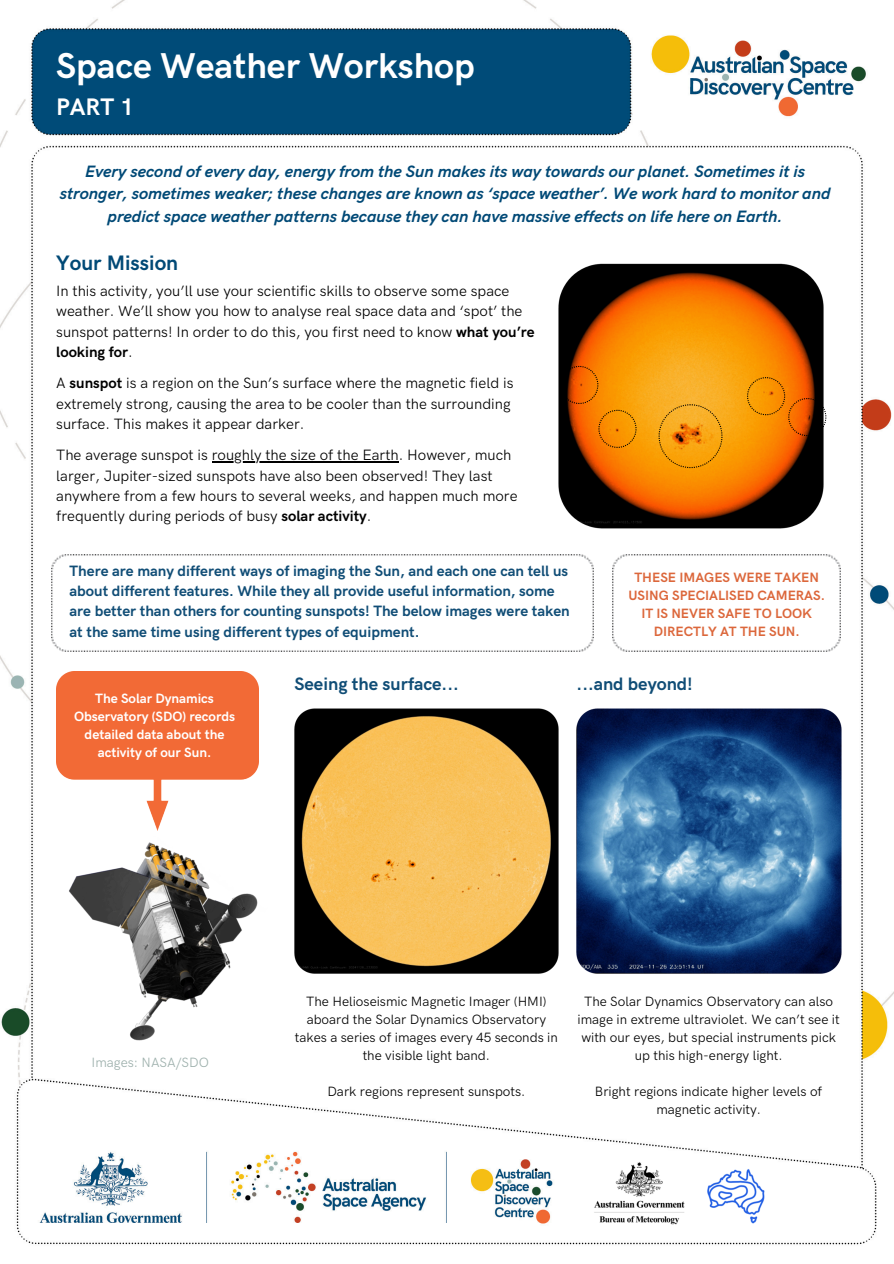
<style>
.page{position:relative;width:894px;height:1264px;background:#fff}
.page>*{position:absolute;margin:0;border:0;box-sizing:border-box;transform-origin:0 0}
.t1{font:700 36px "HK Grotesk Pro";color:#fff}
.t2{font:700 24px "HK Grotesk Pro";color:#fff}
.t3{font:700 21px "HK Grotesk Pro";color:#004976}
.t4{font:700 18px "HK Grotesk Pro";color:#104d76}
.t5{font:italic 700 16.5px/22.5px "HK Grotesk Pro";color:#004976;text-align:center}
.t6{font:15px/20.2px "HK Grotesk Pro";color:#000}
.t7{font:700 15px/20.2px "HK Grotesk Pro";color:#104d76}
.t8{font:13.5px/18px "HK Grotesk Pro";color:#000;text-align:center}
.t9{font:700 13.5px/18px "HK Grotesk Pro";color:#dc673b;text-align:center}
.t10{font:700 13.5px/18px "HK Grotesk Pro";color:#fff;text-align:center}
.t11{font:13.5px "HK Grotesk Pro";color:#9db0ac}
.s1{font-weight:700}
</style>
<div class="page">
<img style="left:0;top:0;width:893px;height:1245px">
<img style="left:593px;top:1160px;width:172px;height:64px">
<img style="left:558px;top:264px;width:264px;height:264px">
<img style="left:52px;top:554px;width:541px;height:97px">
<img style="left:612px;top:554px;width:228px;height:97px">
<img style="left:576px;top:708px;width:265px;height:265px">
<img style="left:294px;top:708px;width:265px;height:265px">
<img style="left:42px;top:836px;width:225px;height:210px">
<img style="left:56px;top:671px;width:203px;height:159px">
<svg style="left:658px;top:404px;width:64px;height:64px;background:#ef9c14"></svg>
<hr style="left:212px;top:461px;width:186px;height:1px;background:#000">
<svg style="left:598px;top:410px;width:38px;height:38px"></svg>
<svg style="left:560px;top:366px;width:38px;height:38px"></svg>
<svg style="left:746px;top:377px;width:80px;height:59px;background:#cc6e08"></svg>
<p class="t1" style="left:56px;top:46px;width:420px">Space Weather Workshop</p>
<h1 class="t2" style="left:56px;top:94px;width:79px">PART 1</h1>
<h2 class="t5" style="left:60px;top:160px;width:772px">Every second of every day, energy from the Sun makes its way towards our planet. Sometimes it is stronger, sometimes weaker; these changes are known as ‘space weather’. We work hard to monitor and predict space weather patterns because they can have massive effects on life here on Earth.</h2>
<h4 class="t3" style="left:56px;top:251px;width:123px">Your Mission</h4>
<h3 class="t6" style="left:56px;top:281px;width:480px">In this activity, you’ll use your scientific skills to observe some space weather. We’ll show you how to analyse real space data and ‘spot’ the sunspot patterns! In order to do this, you first need to know <span class="s1">what you’re looking for</span>.</h3>
<p class="t6" style="left:56px;top:373px;width:458px">A <span class="s1">sunspot</span> is a region on the Sun’s surface where the magnetic field is extremely strong, causing the area to be cooler than the surrounding surface. This makes it appear darker.</p>
<p class="t6" style="left:56px;top:445px;width:456px">The average sunspot is roughly the size of the Earth. However, much</p>
<p class="t6" style="left:56px;top:466px;width:462px">larger, Jupiter-sized sunspots have also been observed! They last anywhere from a few hours to several weeks, and happen much more frequently during periods of busy <span class="s1">solar activity</span>.</p>
<p class="t7" style="left:70px;top:561px;width:501px">There are many different ways of imaging the Sun, and each one can tell us about different features. While they all provide useful information, some are better than others for counting sunspots! The below images were taken at the same time using different types of equipment.</p>
<p class="t9" style="left:628px;top:569px;width:198px">THESE IMAGES WERE TAKEN<br>USING SPECIALISED CAMERAS.<br>IT IS NEVER SAFE TO LOOK<br>DIRECTLY AT THE SUN.</p>
<h6 class="t4" style="left:294px;top:674px;width:166px">Seeing the surface...</h6>
<p class="t4" style="left:576px;top:674px;width:118px">...and beyond!</p>
<h4 class="t10" style="left:74px;top:690px;width:162px">The Solar Dynamics<br>Observatory (SDO) records detailed data about the activity of our Sun.</h4>
<p class="t11" style="left:91px;top:1055px;width:119px">Images: NASA/SDO</p>
<h5 class="t8" style="left:295px;top:992px;width:264px">The Helioseismic Magnetic Imager (HMI) aboard the Solar Dynamics Observatory takes a series of images every 45 seconds in the visible light band.</h5>
<p class="t8" style="left:327px;top:1082px;width:199px">Dark regions represent sunspots.</p>
<h6 class="t8" style="left:577px;top:992px;width:263px">The Solar Dynamics Observatory can also image in extreme ultraviolet. We can’t see it with our eyes, but special instruments pick up this high-energy light.</h6>
<p class="t8" style="left:594px;top:1082px;width:229px">Bright regions indicate higher levels of magnetic activity.</p>
</div>
